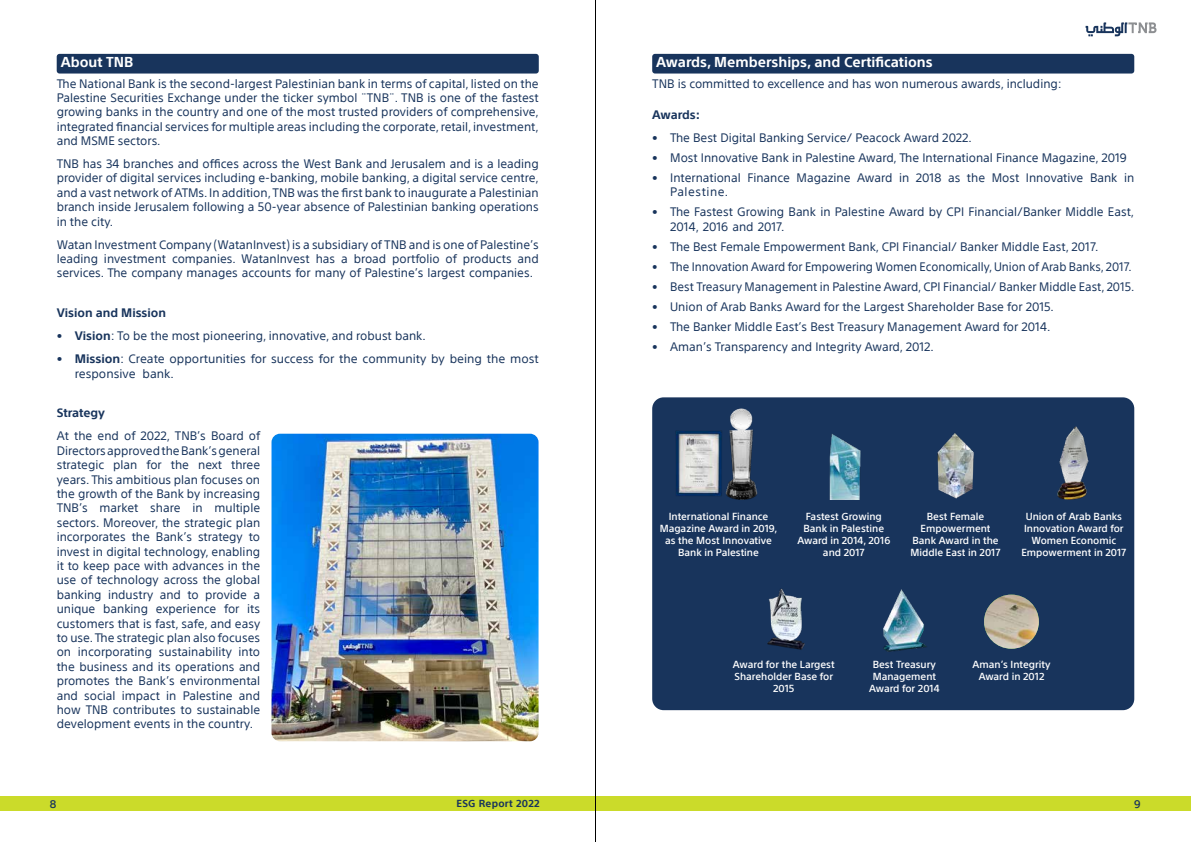
<style>
.page{position:relative;width:1191px;height:842px;background:#fff}
.page>*{position:absolute;margin:0;border:0;box-sizing:border-box;transform-origin:0 0}
.t1{font:700 14px "SST Arabic";color:#fff}
.t2{font:12px/14.4px "SST Arabic";color:#18345c;text-align:justify}
.t3{font:700 12px "SST Arabic";color:#18345c}
.t4{font:500 11px "SST Arabic";color:#18345c}
.t5{font:500 10px/12px "SST Arabic";color:#fff;text-align:center}
.t6{font:700 10px "SST Arabic";letter-spacing:.025em;color:#18345c}
.s1{font-weight:700}
</style>
<div class="page">
<div style="left:0;top:796px;width:1191px;height:15px;background:#cbdb2a"></div>
<hr style="left:595px;top:0;width:1px;height:842px;background:#000">
<svg style="left:1085px;top:22px;width:71px;height:14px"></svg>
<div style="left:652px;top:397px;width:482px;height:313px;background:#18345c;border-radius:11px"></div>
<img style="left:271px;top:434px;width:267px;height:307px">
<div style="left:57px;top:54px;width:482px;height:20px;background:#18345c;border-radius:3px"></div>
<div style="left:652px;top:54px;width:482px;height:20px;background:#18345c;border-radius:3px"></div>
<img style="left:767px;top:589px;width:38px;height:61px">
<img style="left:883px;top:589px;width:44px;height:63px">
<img style="left:984px;top:595px;width:55px;height:54px">
<img style="left:1057px;top:426px;width:32px;height:74px">
<img style="left:937px;top:433px;width:37px;height:66px">
<img style="left:829px;top:434px;width:32px;height:65px">
<img style="left:725px;top:408px;width:33px;height:92px">
<img style="left:675px;top:431px;width:47px;height:65px">
<p class="t1" style="left:61px;top:54px;width:74px">About TNB</p>
<p class="t2" style="left:57px;top:76px;width:483px">The National Bank is the second-largest Palestinian bank in terms of capital, listed on the Palestine Securities Exchange under the ticker symbol ¨TNB¨. TNB is one of the fastest growing banks in the country and one of the most trusted providers of comprehensive, integrated financial services for multiple areas including the corporate, retail, investment, and MSME sectors.</p>
<p class="t2" style="left:57px;top:157px;width:483px">TNB has 34 branches and offices across the West Bank and Jerusalem and is a leading provider of digital services including e-banking, mobile banking, a digital service centre, and a vast network of ATMs. In addition, TNB was the first bank to inaugurate a Palestinian branch inside Jerusalem following a 50-year absence of Palestinian banking operations in the city.</p>
<p class="t2" style="left:57px;top:237px;width:483px">Watan Investment Company (WatanInvest) is a subsidiary of TNB and is one of Palestine’s leading investment companies. WatanInvest has a broad portfolio of products and services. The company manages accounts for many of Palestine’s largest companies.</p>
<p class="t3" style="left:57px;top:306px;width:111px">Vision and Mission</p>
<p class="t2" style="left:57px;top:329px;width:370px"><span class="s1">• Vision</span>: To be the most pioneering, innovative, and robust bank.</p>
<p class="t2" style="left:75px;top:352px;width:465px;text-indent:-18px"><span class="s1">• Mission</span>: Create opportunities for success for the community by being the most responsive bank.</p>
<p class="t3" style="left:57px;top:406px;width:50px">Strategy</p>
<p class="t2" style="left:57px;top:429px;width:205px">At the end of 2022, TNB’s Board of Directors approved the Bank’s general strategic plan for the next three years. This ambitious plan focuses on the growth of the Bank by increasing TNB’s market share in multiple sectors. Moreover, the strategic plan incorporates the Bank’s strategy to invest in digital technology, enabling it to keep pace with advances in the use of technology across the global banking industry and to provide a unique banking experience for its customers that is fast, safe, and easy to use. The strategic plan also focuses on incorporating sustainability into the business and its operations and promotes the Bank’s environmental and social impact in Palestine and how TNB contributes to sustainable development events in the country.</p>
<p class="t1" style="left:656px;top:54px;width:278px">Awards, Memberships, and Certifications</p>
<p class="t2" style="left:652px;top:76px;width:411px">TNB is committed to excellence and has won numerous awards, including:</p>
<p class="t3" style="left:652px;top:108px;width:49px">Awards:</p>
<p class="t2" style="left:652px;top:131px;width:321px">• The Best Digital Banking Service/ Peacock Award 2022.</p>
<p class="t2" style="left:652px;top:151px;width:476px">• Most Innovative Bank in Palestine Award, The International Finance Magazine, 2019</p>
<p class="t2" style="left:670px;top:171px;width:465px;text-indent:-18px">• International Finance Magazine Award in 2018 as the Most Innovative Bank in<br>Palestine.</p>
<p class="t2" style="left:670px;top:205px;width:465px;text-indent:-18px">• The Fastest Growing Bank in Palestine Award by CPI Financial/Banker Middle East,<br>2014, 2016 and 2017.</p>
<p class="t2" style="left:652px;top:240px;width:447px">• The Best Female Empowerment Bank, CPI Financial/ Banker Middle East, 2017.</p>
<p class="t2" style="left:652px;top:260px;width:481px">• The Innovation Award for Empowering Women Economically, Union of Arab Banks, 2017.</p>
<p class="t2" style="left:652px;top:280px;width:483px">• Best Treasury Management in Palestine Award, CPI Financial/ Banker Middle East, 2015.</p>
<p class="t2" style="left:652px;top:300px;width:403px">• Union of Arab Banks Award for the Largest Shareholder Base for 2015.</p>
<p class="t2" style="left:652px;top:320px;width:400px">• The Banker Middle East’s Best Treasury Management Award for 2014.</p>
<p class="t2" style="left:652px;top:340px;width:283px">• Aman’s Transparency and Integrity Award, 2012.</p>
<p class="t5" style="left:659px;top:510px;width:119px">International Finance<br>Magazine Award in 2019, as the Most Innovative<br>Bank in Palestine</p>
<p class="t5" style="left:797px;top:510px;width:94px">Fastest Growing<br>Bank in Palestine<br>Award in 2014, 2016 and 2017</p>
<p class="t5" style="left:910px;top:510px;width:91px">Best Female<br>Empowerment<br>Bank Award in the<br>Middle East in 2017</p>
<p class="t5" style="left:1021px;top:510px;width:106px">Union of Arab Banks<br>Innovation Award for<br>Women Economic<br>Empowerment in 2017</p>
<p class="t5" style="left:733px;top:658px;width:103px">Award for the Largest<br>Shareholder Base for<br>2015</p>
<p class="t5" style="left:869px;top:658px;width:72px">Best Treasury<br>Management<br>Award for 2014</p>
<p class="t5" style="left:972px;top:658px;width:79px">Aman’s Integrity<br>Award in 2012</p>
<p class="t4" style="left:50px;top:798px;width:8px">8</p>
<p class="t6" style="left:456px;top:797px;width:85px">ESG Report 2022</p>
<p class="t4" style="left:1134px;top:798px;width:8px">9</p>
</div>
